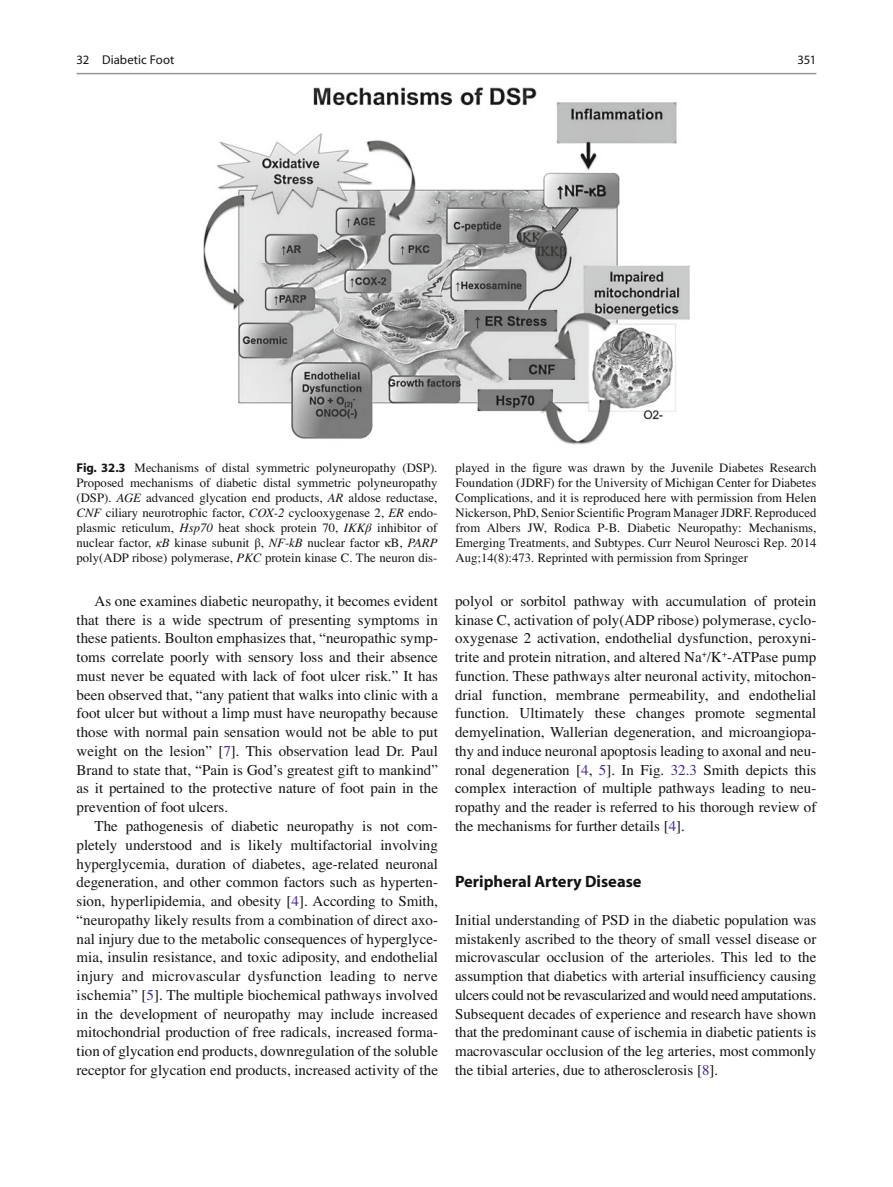
<style>
.page{position:relative;width:893px;height:1187px;background:#fff}
.page>*{position:absolute;margin:0;border:0;box-sizing:border-box;transform-origin:0 0}
.t1{font:700 16.5px "Thkshd Myriad";color:#131413}
.t2{font:15px/18.8px "Frsjdf Times";color:#131413;text-align:justify}
.t3{font:12.75px/15px "Frsjdf Times";color:#131413;text-align:justify}
.t4{font:12.75px "Vvxhqq Myriad";letter-spacing:.005em;color:#131413}
.s1{font-family:"Thkshd Myriad";font-weight:700}
.s2{font-family:"Nlwbpc Times";font-style:italic}
.s3{font-family:"Cmpyhn STIX General";font-style:italic}
.s4{font-family:"Kpwjvp STIX General"}
.s5{color:#48279a}
</style>
<div class="page">
<img style="left:203px;top:88px;width:486px;height:356px">
<hr style="left:77px;top:73px;width:739px;height:1px;background:#989898">
<p class="t4" style="left:77px;top:55px;width:99px">32 Diabetic Foot</p>
<p class="t4" style="left:797px;top:55px;width:20px">351</p>
<p class="t3" style="left:77px;top:461px;width:362px"><span class="s1">Fig. 32.3</span> Mechanisms of distal symmetric polyneuropathy (DSP).<br>Proposed mechanisms of diabetic distal symmetric polyneuropathy (DSP). <span class="s2">AGE</span> advanced glycation end products, <span class="s2">AR</span> aldose reductase, <span class="s2">CNF</span> ciliary neurotrophic factor, <span class="s2">COX-2</span> cyclooxygenase 2, <span class="s2">ER</span> endo&shy;plasmic reticulum, <span class="s2">Hsp70</span> heat shock protein 70, <span class="s2">IKK</span><span class="s3">β</span> inhibitor of nuclear factor, <span class="s3">κ</span><span class="s2">B</span> kinase subunit <span class="s4">β</span>, <span class="s2">NF-kB</span> nuclear factor <span class="s4">κ</span>B, <span class="s2">PARP </span>poly(ADP ribose) polymerase, <span class="s2">PKC</span> protein kinase C. The neuron dis-</p>
<p class="t3" style="left:455px;top:461px;width:362px">played in the figure was drawn by the Juvenile Diabetes Research Foundation (JDRF) for the University of Michigan Center for Diabetes Complications, and it is reproduced here with permission from Helen Nickerson, PhD, Senior Scientific Program Manager JDRF. Reproduced from Albers JW, Rodica P-B. Diabetic Neuropathy: Mechanisms, Emerging Treatments, and Subtypes. Curr Neurol Neurosci Rep. 2014<br>Aug;14(8):473. Reprinted with permission from Springer</p>
<p class="t2" style="left:77px;top:593px;width:363px;text-indent:18px">As one examines diabetic neuropathy, it becomes evident that there is a wide spectrum of presenting symptoms in these patients. Boulton emphasizes that, “neuropathic symp&shy;toms correlate poorly with sensory loss and their absence must never be equated with lack of foot ulcer risk.” It has been observed that, “any patient that walks into clinic with a foot ulcer but without a limp must have neuropathy because those with normal pain sensation would not be able to put weight on the lesion” [ <span class="s5">7</span> ]. This observation lead Dr. Paul Brand to state that, “Pain is God’s greatest gift to mankind” as it pertained to the protective nature of foot pain in the prevention of foot ulcers.</p>
<p class="t2" style="left:77px;top:818px;width:363px;text-indent:18px">The pathogenesis of diabetic neuropathy is not com&shy;pletely understood and is likely multifactorial involving hyperglycemia, duration of diabetes, age-related neuronal degeneration, and other common factors such as hyperten&shy;sion, hyperlipidemia, and obesity [ <span class="s5">4</span> ]. According to Smith, “neuropathy likely results from a combination of direct axo&shy;nal injury due to the metabolic consequences of hyperglyce&shy;mia, insulin resistance, and toxic adiposity, and endothelial injury and microvascular dysfunction leading to nerve ischemia” [ <span class="s5">5</span> ]. The multiple biochemical pathways involved in the development of neuropathy may include increased mitochondrial production of free radicals, increased forma&shy;tion of glycation end products, downregulation of the soluble receptor for glycation end products, increased activity of the</p>
<p class="t2" style="left:455px;top:593px;width:363px">polyol or sorbitol pathway with accumulation of protein kinase C, activation of poly(ADP ribose) polymerase, cyclo&shy;oxygenase 2 activation, endothelial dysfunction , peroxyni&shy;trite and protein nitration, and altered Na <sup>+</sup> /K <sup>+</sup> -ATPase pump function. These pathways alter neuronal activity, mitochon&shy;drial function, membrane permeability, and endothelial function. Ultimately these changes promote segmental demyelination, Wallerian degeneration, and microangiopa&shy;thy and induce neuronal apoptosis leading to axonal and neu&shy;ronal degeneration [ <span class="s5">4</span> , <span class="s5">5</span> ]. In Fig. <span class="s5">32.3</span> Smith depicts this complex interaction of multiple pathways leading to neu&shy;ropathy and the reader is referred to his thorough review of the mechanisms for further details [ <span class="s5">4</span> ].</p>
<p class="t1" style="left:455px;top:875px;width:188px">Peripheral Artery Disease</p>
<p class="t2" style="left:455px;top:911px;width:363px">Initial understanding of PSD in the diabetic population was mistakenly ascribed to the theory of small vessel disease or microvascular occlusion of the arterioles. This led to the assumption that diabetics with arterial insufficiency causing ulcers could not be revascularized and would need amputations.<br>Subsequent decades of experience and research have shown that the predominant cause of ischemia in diabetic patients is macrovascular occlusion of the leg arteries, most commonly the tibial arteries, due to atherosclerosis [ <span class="s5">8</span> ].</p>
</div>
